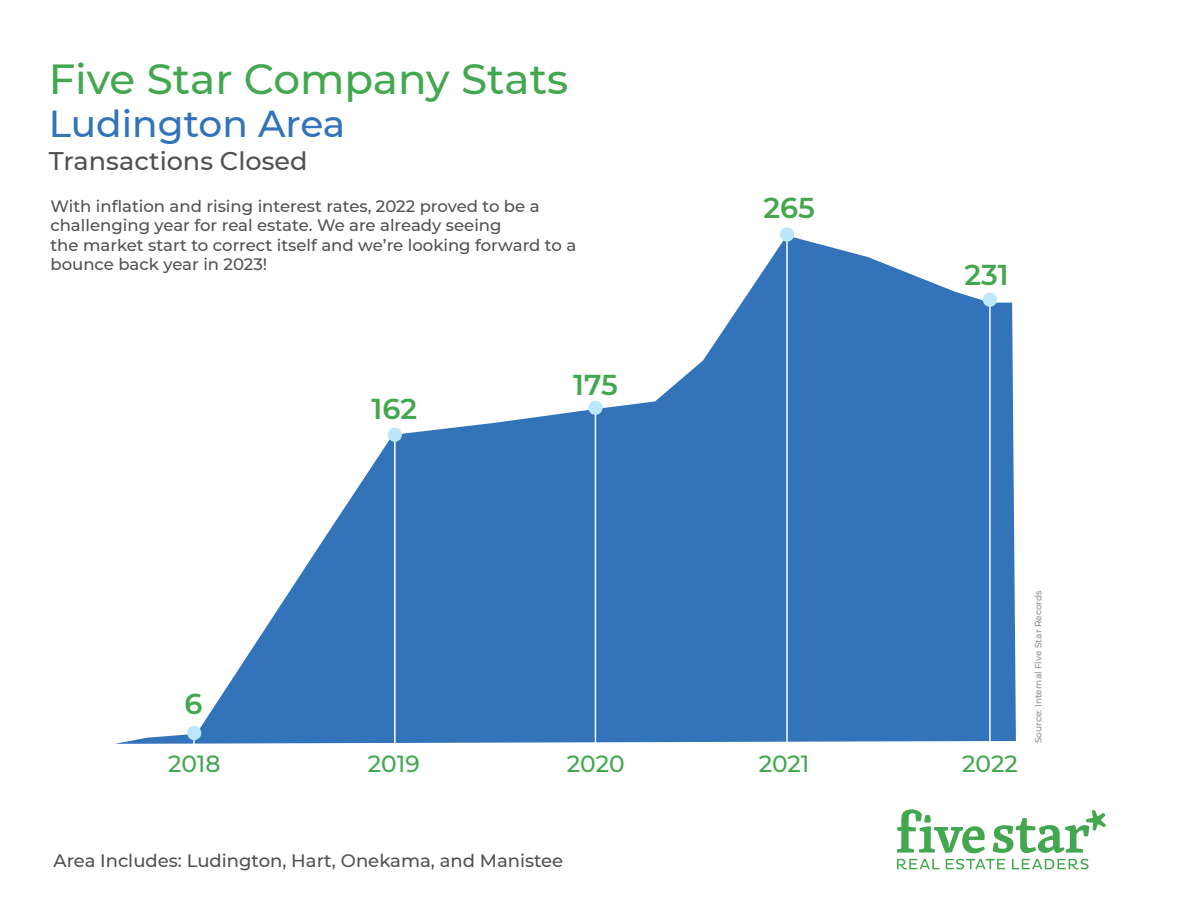
<style>
.page{position:relative;width:1188px;height:918px;background:#fff}
.page>*{position:absolute;margin:0;border:0;box-sizing:border-box;transform-origin:0 0}
.t1{font:500 42px "Montserrat";color:#42a74f}
.t2{font:500 37.5px "Montserrat";color:#3273ba}
.t3{font:600 28.65px "Montserrat";color:#42a74f}
.t4{font:500 25.5px "Montserrat";color:#525151}
.t5{font:500 23.25px "Montserrat";letter-spacing:-.005em;color:#42a74f}
.t6{font:500 18px "Montserrat";color:#525151}
.t7{font:500 16.5px/19.5px "Montserrat";color:#525151}
.t8{font:500 9px "Montserrat";color:#525151}
</style>
<div class="page">
<svg style="left:897px;top:809px;width:88px;height:44px"></svg>
<svg style="left:897px;top:859px;width:192px;height:10px"></svg>
<svg style="left:993px;top:810px;width:113px;height:43px"></svg>
<svg style="left:115px;top:237px;width:901px;height:507px;fill:#3273ba"></svg>
<svg style="left:192px;top:740px;width:4px;height:4px"></svg>
<hr style="left:394px;top:433px;width:2px;height:316px;background:#fff">
<hr style="left:595px;top:407px;width:1px;height:343px;background:#fff">
<hr style="left:989px;top:299px;width:2px;height:452px;background:#fff">
<div style="left:983px;top:293px;width:14px;height:14px;background:#bce6fa;border-radius:50%"></div>
<hr style="left:786px;top:234px;width:2px;height:517px;background:#fff">
<div style="left:780px;top:227px;width:14px;height:15px;background:#bce6fa;border-radius:50%"></div>
<div style="left:588px;top:401px;width:15px;height:14px;background:#bce6fa;border-radius:50%"></div>
<div style="left:388px;top:428px;width:14px;height:14px;background:#bce6fa;border-radius:50%"></div>
<div style="left:187px;top:726px;width:14px;height:14px;background:#bce6fa;border-radius:50%"></div>
<h1 class="t1" style="left:49px;top:50px;width:521px">Five Star Company Stats</h1>
<h2 class="t2" style="left:49px;top:97px;width:298px">Ludington Area</h2>
<h3 class="t4" style="left:49px;top:143px;width:260px">Transactions Closed</h3>
<p class="t7" style="left:50px;top:195px;width:527px">With inflation and rising interest rates, 2022 proved to be a challenging year for real estate. We are already seeing<br>the market start to correct itself and we’re looking forward to a bounce back year in 2023!</p>
<h3 class="t3" style="left:372px;top:388px;width:47px">162</h3>
<h3 class="t3" style="left:573px;top:364px;width:46px">175</h3>
<h3 class="t3" style="left:764px;top:187px;width:53px">265</h3>
<h3 class="t3" style="left:965px;top:255px;width:46px">231</h3>
<h3 class="t3" style="left:184px;top:684px;width:19px">6</h3>
<h3 class="t5" style="left:168px;top:748px;width:54px">2018</h3>
<h3 class="t5" style="left:368px;top:748px;width:53px">2019</h3>
<h3 class="t5" style="left:567px;top:748px;width:59px">2020</h3>
<h3 class="t5" style="left:759px;top:748px;width:52px">2021</h3>
<h3 class="t5" style="left:962px;top:748px;width:57px">2022</h3>
<p class="t8" style="left:1032px;top:743px;width:154px;rotate:-90deg">Source: Internal Five Star Records</p>
<p class="t6" style="left:54px;top:848px;width:511px">Area Includes: Ludington, Hart, Onekama, and Manistee</p>
</div>
